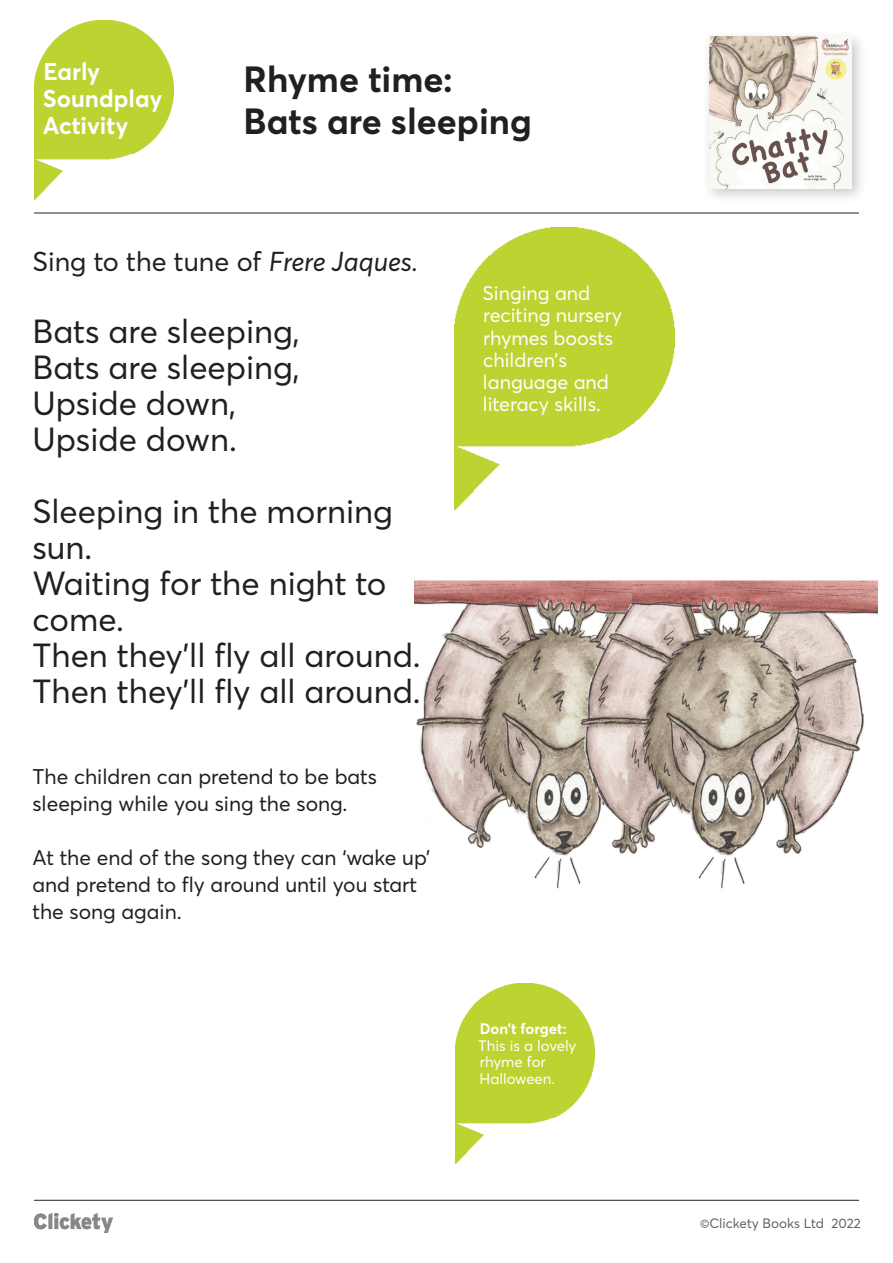
<style>
.page{position:relative;width:893px;height:1263px;background:#fff}
.page>*{position:absolute;margin:0;border:0;box-sizing:border-box;transform-origin:0 0}
.t1{font:700 36px/42px "Averta Std PE";color:#231f20}
.t2{font:33px/36px "Averta Std PE";color:#231f20}
.t3{font:27px "Averta Std PE";color:#231f20}
.t4{font:700 24px/27px "Averta Std PE";color:#fff}
.t5{font:21px/27px "Averta Std PE";color:#231f20}
.t6{font:19.65px/22px "Averta Std PE";color:#fff}
.t7{font:15px/16.5px "Averta Std PE";color:#fff}
.t8{font:700 15px "Averta Std PE";color:#fff}
.t9{font:13.5px "Averta Std PE";color:#636366}
.s1{font-style:italic}
</style>
<div class="page">
<img style="left:34px;top:1213px;width:79px;height:19px">
<hr style="left:34px;top:1200px;width:825px;height:1px;background:#231f20">
<hr style="left:34px;top:213px;width:825px;height:1px;background:#231f20">
<img style="left:414px;top:442px;width:464px;height:447px">
<img style="left:34px;top:20px;width:139px;height:180px">
<img style="left:455px;top:227px;width:219px;height:283px">
<img style="left:455px;top:983px;width:140px;height:180px">
<div style="left:702px;top:29px;width:166px;height:175px;background:#231f20;opacity:.25"></div>
<img style="left:709px;top:37px;width:143px;height:151px">
<p class="t4" style="left:43px;top:57px;width:58px">Early</p>
<p class="t4" style="left:43px;top:84px;width:121px">Soundplay<br>Activity</p>
<p class="t1" style="left:244px;top:57px;width:290px">Rhyme time:<br>Bats are sleeping</p>
<p class="t3" style="left:32px;top:243px;width:387px">Sing to the tune of <span class="s1">Frere Jaques.</span></p>
<p class="t2" style="left:32px;top:312px;width:269px">Bats are sleeping,</p>
<p class="t2" style="left:32px;top:348px;width:269px">Bats are sleeping,</p>
<p class="t2" style="left:32px;top:384px;width:205px">Upside down,</p>
<p class="t2" style="left:32px;top:420px;width:206px">Upside down.</p>
<p class="t2" style="left:32px;top:492px;width:362px">Sleeping in the morning sun.</p>
<p class="t2" style="left:32px;top:564px;width:355px">Waiting for the night to come.</p>
<p class="t2" style="left:32px;top:636px;width:390px">Then they’ll fly all around.</p>
<p class="t2" style="left:32px;top:672px;width:390px">Then they’ll fly all around.</p>
<p class="t5" style="left:32px;top:762px;width:346px">The children can pretend to be bats sleeping while you sing the song.</p>
<p class="t5" style="left:32px;top:843px;width:399px">At the end of the song they can ‘wake up’ and pretend to fly around until you start the song again.</p>
<p class="t6" style="left:482px;top:282px;width:141px">Singing and reciting nursery rhymes boosts children’s language and literacy skills.</p>
<p class="t8" style="left:480px;top:1018px;width:89px">Don’t forget:</p>
<p class="t7" style="left:478px;top:1036px;width:100px">This is a lovely rhyme for<br>Halloween.</p>
<p class="t9" style="left:700px;top:1214px;width:162px">©Clickety Books Ltd 2022</p>
</div>
